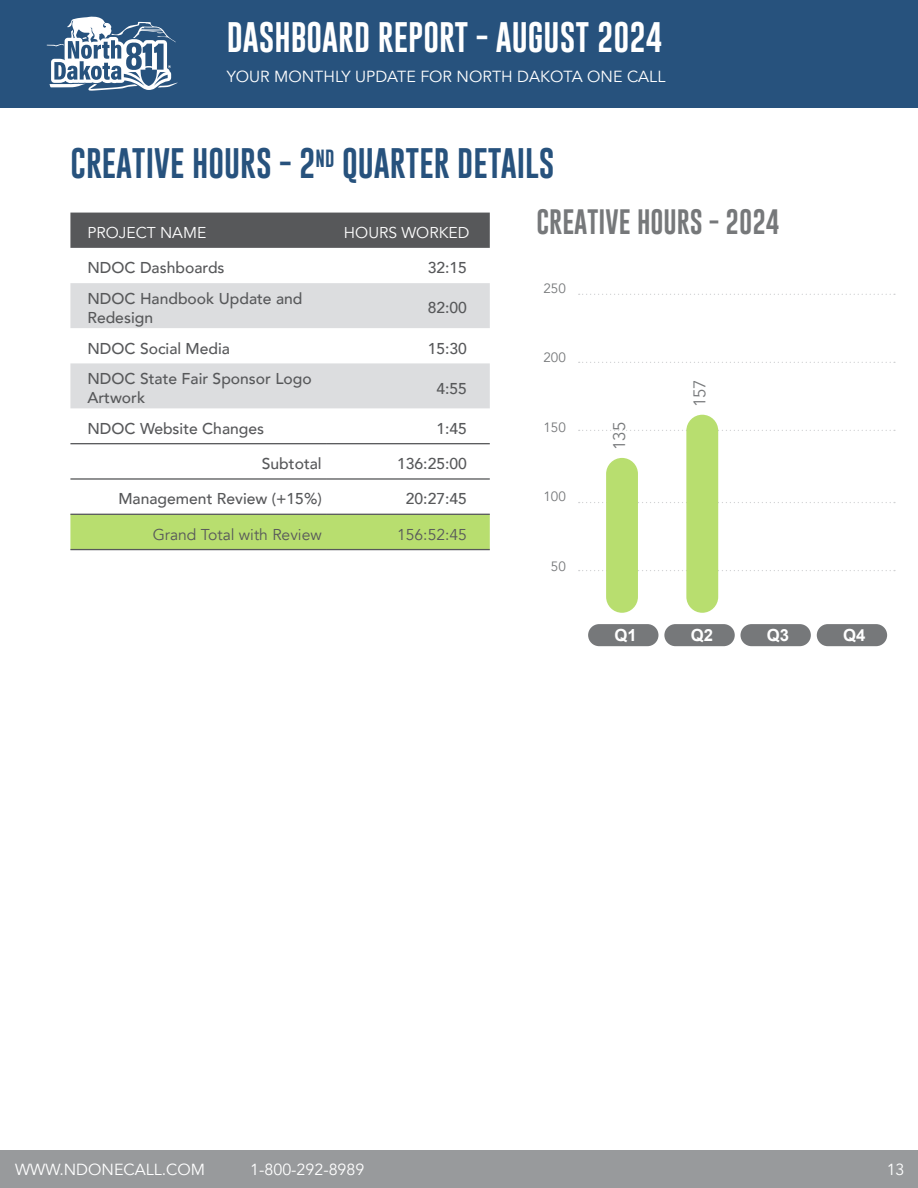
<style>
.page{position:relative;width:918px;height:1188px;background:#fff}
.page>*{position:absolute;margin:0;border:0;box-sizing:border-box;transform-origin:0 0}
.t1{font:31.2px "Gobold";color:#27527d}
.t2{font:31.2px "Gobold";color:#fff}
.t3{font:25.8px "Gobold";color:#76787a}
.t4{font:16.95px "Avenir";color:#76787a}
.t5{font:700 16.65px "Arial";color:#fff}
.t6{font:16.05px "Avenir";color:#fff}
.t7{font:500 15.75px/18.8px "Avenir";color:#57585a}
.t8{font:15.75px "Avenir";color:#57585a}
.t9{font:15.75px "Avenir";color:#fff}
.t10{font:13.5px "Avenir";color:#76787a}
</style>
<div class="page">
<div style="left:0;top:0;width:918px;height:107px;background:#27527d"></div>
<div style="left:0;top:1150px;width:918px;height:38px;background:#989a9c"></div>
<svg style="left:47px;top:16px;width:131px;height:75px"></svg>
<div style="left:70px;top:213px;width:420px;height:35px;background:#57585a"></div>
<svg style="left:70px;top:283px;width:420px;height:125px;fill:#dcdddf"></svg>
<div style="left:70px;top:515px;width:420px;height:34px;background:#b8de6f"></div>
<hr style="left:70px;top:443px;width:257px;height:1px;background:#57585a">
<hr style="left:327px;top:443px;width:163px;height:1px;background:#57585a">
<hr style="left:70px;top:478px;width:257px;height:2px;background:#57585a">
<hr style="left:327px;top:478px;width:163px;height:2px;background:#57585a">
<hr style="left:70px;top:514px;width:257px;height:1px;background:#57585a">
<hr style="left:327px;top:514px;width:163px;height:1px;background:#57585a">
<hr style="left:70px;top:549px;width:257px;height:1px;background:#57585a">
<hr style="left:327px;top:549px;width:163px;height:1px;background:#57585a">
<svg style="left:579px;top:570px;width:316px;height:1px"></svg>
<svg style="left:579px;top:502px;width:316px;height:1px"></svg>
<svg style="left:579px;top:430px;width:316px;height:1px"></svg>
<svg style="left:579px;top:362px;width:316px;height:1px"></svg>
<svg style="left:579px;top:294px;width:316px;height:1px"></svg>
<div style="left:606px;top:458px;width:32px;height:155px;background:#b8de6f;border-radius:16px"></div>
<div style="left:588px;top:624px;width:70px;height:22px;background:#76787a;border-radius:11px"></div>
<div style="left:664px;top:624px;width:71px;height:22px;background:#76787a;border-radius:11px"></div>
<div style="left:740px;top:624px;width:71px;height:22px;background:#76787a;border-radius:11px"></div>
<div style="left:817px;top:624px;width:70px;height:22px;background:#76787a;border-radius:11px"></div>
<div style="left:686px;top:415px;width:32px;height:198px;background:#b8de6f;border-radius:16px"></div>
<p class="t2" style="left:227px;top:17px;width:437px">DASHBOARD REPORT - AUGUST 2024</p>
<p class="t6" style="left:227px;top:67px;width:440px">YOUR MONTHLY UPDATE FOR NORTH DAKOTA ONE CALL</p>
<p class="t1" style="left:70px;top:143px;width:486px">CREATIVE HOURS - 2<sup>ND</sup> QUARTER DETAILS</p>
<p class="t9" style="left:87px;top:223px;width:120px">PROJECT NAME</p>
<p class="t9" style="left:344px;top:223px;width:127px">HOURS WORKED</p>
<p class="t7" style="left:87px;top:258px;width:139px">NDOC Dashboards</p>
<p class="t7" style="left:428px;top:258px;width:41px">32:15</p>
<p class="t7" style="left:87px;top:288px;width:217px">NDOC Handbook Update and<br>Redesign</p>
<p class="t7" style="left:428px;top:298px;width:41px">82:00</p>
<p class="t7" style="left:87px;top:338px;width:144px">NDOC Social Media</p>
<p class="t7" style="left:428px;top:338px;width:41px">15:30</p>
<p class="t7" style="left:87px;top:369px;width:226px">NDOC State Fair Sponsor Logo<br>Artwork</p>
<p class="t7" style="left:436px;top:378px;width:32px">4:55</p>
<p class="t7" style="left:87px;top:418px;width:178px">NDOC Website Changes</p>
<p class="t7" style="left:436px;top:418px;width:32px">1:45</p>
<p class="t7" style="left:262px;top:453px;width:61px">Subtotal</p>
<p class="t7" style="left:397px;top:453px;width:71px">136:25:00</p>
<p class="t7" style="left:118px;top:489px;width:205px">Management Review (+15%)</p>
<p class="t7" style="left:406px;top:489px;width:63px">20:27:45</p>
<p class="t8" style="left:153px;top:525px;width:171px">Grand Total with Review</p>
<p class="t8" style="left:397px;top:525px;width:71px">156:52:45</p>
<p class="t3" style="left:536px;top:206px;width:245px">CREATIVE HOURS - 2024</p>
<p class="t10" style="left:543px;top:280px;width:24px">250</p>
<p class="t10" style="left:543px;top:350px;width:24px">200</p>
<p class="t10" style="left:543px;top:419px;width:24px">150</p>
<p class="t10" style="left:543px;top:489px;width:24px">100</p>
<p class="t10" style="left:551px;top:558px;width:16px">50</p>
<p class="t4" style="left:609px;top:450px;width:30px;rotate:-90deg">135</p>
<p class="t5" style="left:615px;top:624px;width:24px">Q1</p>
<p class="t4" style="left:689px;top:407px;width:30px;rotate:-90deg">157</p>
<p class="t5" style="left:691px;top:624px;width:24px">Q2</p>
<p class="t5" style="left:767px;top:624px;width:24px">Q3</p>
<p class="t5" style="left:843px;top:624px;width:24px">Q4</p>
<p class="t6" style="left:15px;top:1160px;width:192px">WWW.NDONECALL.COM</p>
<p class="t6" style="left:250px;top:1160px;width:116px">1-800-292-8989</p>
<p class="t6" style="left:887px;top:1160px;width:19px">13</p>
</div>
